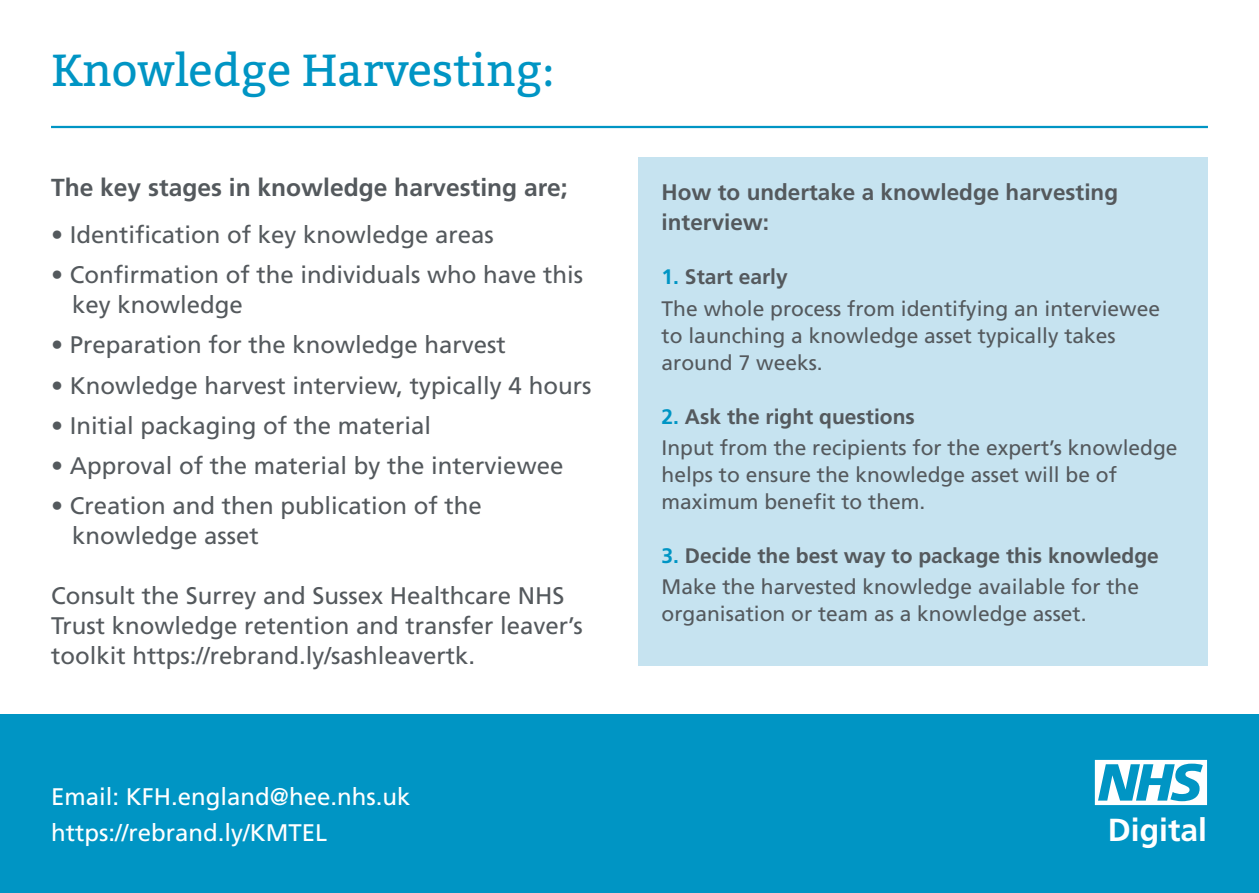
<style>
.page{position:relative;width:1259px;height:893px;background:#fff}
.page>*{position:absolute;margin:0;border:0;box-sizing:border-box;transform-origin:0 0}
.t1{font:45px "Bitter";color:#0095c4}
.t2{font:700 31.8px "Frutiger";color:#fff}
.t3{font:700 24.6px "Frutiger";color:#54595d}
.t4{font:24px/30px "Frutiger";color:#54595d}
.t5{font:24px "Frutiger";color:#fff}
.t6{font:700 22.5px/30px "Frutiger";color:#54595d}
.t7{font:21px/27px "Frutiger";color:#54595d}
.t8{font:700 21px "Frutiger";color:#54595d}
.s1{color:#0095c4}
</style>
<div class="page">
<div style="left:0;top:714px;width:1259px;height:179px;background:#0095c4"></div>
<svg style="left:1095px;top:760px;width:112px;height:45px"></svg>
<div style="left:638px;top:157px;width:570px;height:509px;background:#c6e3f0"></div>
<hr style="left:51px;top:126px;width:1157px;height:2px;background:#0095c4">
<p class="t1" style="left:51px;top:37px;width:505px">Knowledge Harvesting:</p>
<p class="t3" style="left:51px;top:173px;width:518px">The key stages in knowledge harvesting are;</p>
<p class="t4" style="left:51px;top:219px;width:444px">• Identification of key knowledge areas</p>
<p class="t4" style="left:72px;top:260px;width:513px;text-indent:-21px">• Confirmation of the individuals who have this key knowledge</p>
<p class="t4" style="left:51px;top:330px;width:456px">• Preparation for the knowledge harvest</p>
<p class="t4" style="left:51px;top:370px;width:542px">• Knowledge harvest interview, typically 4 hours</p>
<p class="t4" style="left:51px;top:410px;width:382px">• Initial packaging of the material</p>
<p class="t4" style="left:51px;top:450px;width:514px">• Approval of the material by the interviewee</p>
<p class="t4" style="left:72px;top:491px;width:411px;text-indent:-21px">• Creation and then publication of the knowledge asset</p>
<p class="t4" style="left:51px;top:581px;width:533px">Consult the Surrey and Sussex Healthcare NHS<br>Trust knowledge retention and transfer leaver’s toolkit https://rebrand.ly/sashleavertk.</p>
<p class="t5" style="left:51px;top:783px;width:361px">Email: KFH.england@hee.nhs.uk</p>
<p class="t5" style="left:51px;top:819px;width:278px">https://rebrand.ly/KMTEL</p>
<p class="t6" style="left:661px;top:177px;width:458px">How to undertake a knowledge harvesting interview:</p>
<p class="t8" style="left:661px;top:265px;width:128px"><span class="s1">1.</span> Start early</p>
<p class="t7" style="left:661px;top:295px;width:500px">The whole process from identifying an interviewee to launching a knowledge asset typically takes around 7 weeks.</p>
<p class="t8" style="left:661px;top:404px;width:255px"><span class="s1">2.</span> Ask the right questions</p>
<p class="t7" style="left:661px;top:434px;width:517px">Input from the recipients for the expert’s knowledge helps to ensure the knowledge asset will be of maximum benefit to them.</p>
<p class="t8" style="left:661px;top:543px;width:499px"><span class="s1">3.</span> Decide the best way to package this knowledge</p>
<p class="t7" style="left:661px;top:573px;width:479px">Make the harvested knowledge available for the organisation or team as a knowledge asset.</p>
<h2 class="t2" style="left:1108px;top:811px;width:101px">Digital</h2>
</div>
